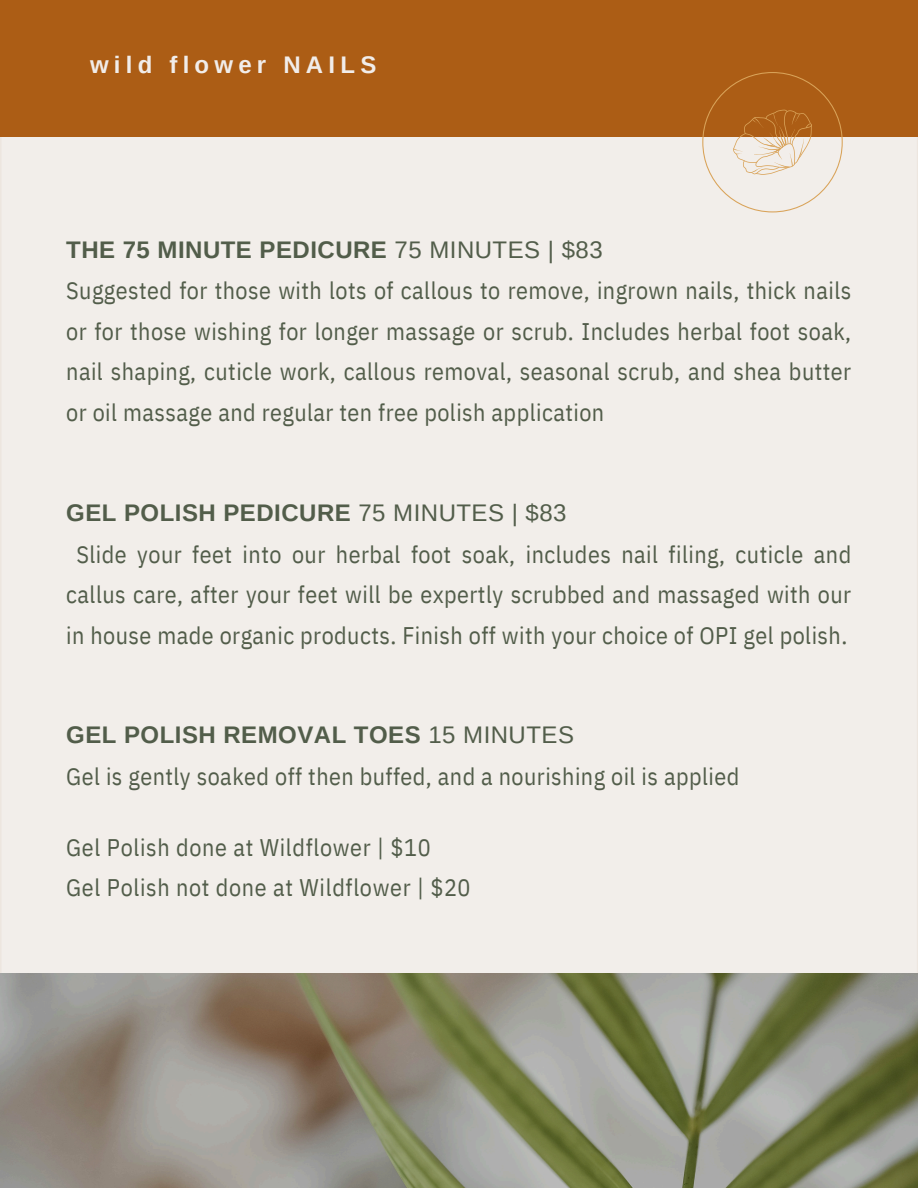
<style>
.page{position:relative;width:918px;height:1188px;background:#fff}
.page>*{position:absolute;margin:0;border:0;box-sizing:border-box;transform-origin:0 0}
.t1{font:24px/40.5px "IBM Plex Sans Cond";letter-spacing:.02em;color:#525d4a;text-align:justify}
.t2{font:700 24px "Arimo";letter-spacing:.02em;color:#525d4a}
.t3{font:700 24px "Arimo";letter-spacing:.22em;color:#f1edea}
.s1{font-weight:400}
</style>
<div class="page">
<div style="left:1px;top:1px;width:917px;height:1187px;background:#f2eeea"></div>
<div style="left:0;top:0;width:918px;height:137px;background:#ac5d15"></div>
<svg style="left:702px;top:72px;width:141px;height:140px"></svg>
<img style="left:0;top:974px;width:918px;height:214px">
<h1 class="t3" style="left:90px;top:51px;width:288px">wild flower NAILS</h1>
<p class="t2" style="left:66px;top:236px;width:538px">THE 75 MINUTE PEDICURE <span class="s1">75 MINUTES | $83</span></p>
<p class="t1" style="left:66px;top:270px;width:787px">Suggested for those with lots of callous to remove, ingrown nails, thick nails or for those wishing for longer massage or scrub. Includes herbal foot soak, nail shaping, cuticle work, callous removal, seasonal scrub, and shea butter or oil massage and regular ten free polish application</p>
<p class="t2" style="left:66px;top:499px;width:502px">GEL POLISH PEDICURE <span class="s1">75 MINUTES | $83</span></p>
<p class="t1" style="left:66px;top:533px;width:787px;text-align:center">Slide your feet into our herbal foot soak, includes nail filing, cuticle and callus care, after your feet will be expertly scrubbed and massaged with our in house made organic products. Finish off with your choice of OPI gel polish.</p>
<p class="t2" style="left:66px;top:721px;width:509px">GEL POLISH REMOVAL TOES <span class="s1">15 MINUTES</span></p>
<p class="t1" style="left:66px;top:756px;width:675px">Gel is gently soaked off then buffed, and a nourishing oil is applied</p>
<p class="t1" style="left:66px;top:827px;width:366px">Gel Polish done at Wildflower | $10</p>
<p class="t1" style="left:66px;top:867px;width:406px">Gel Polish not done at Wildflower | $20</p>
</div>
